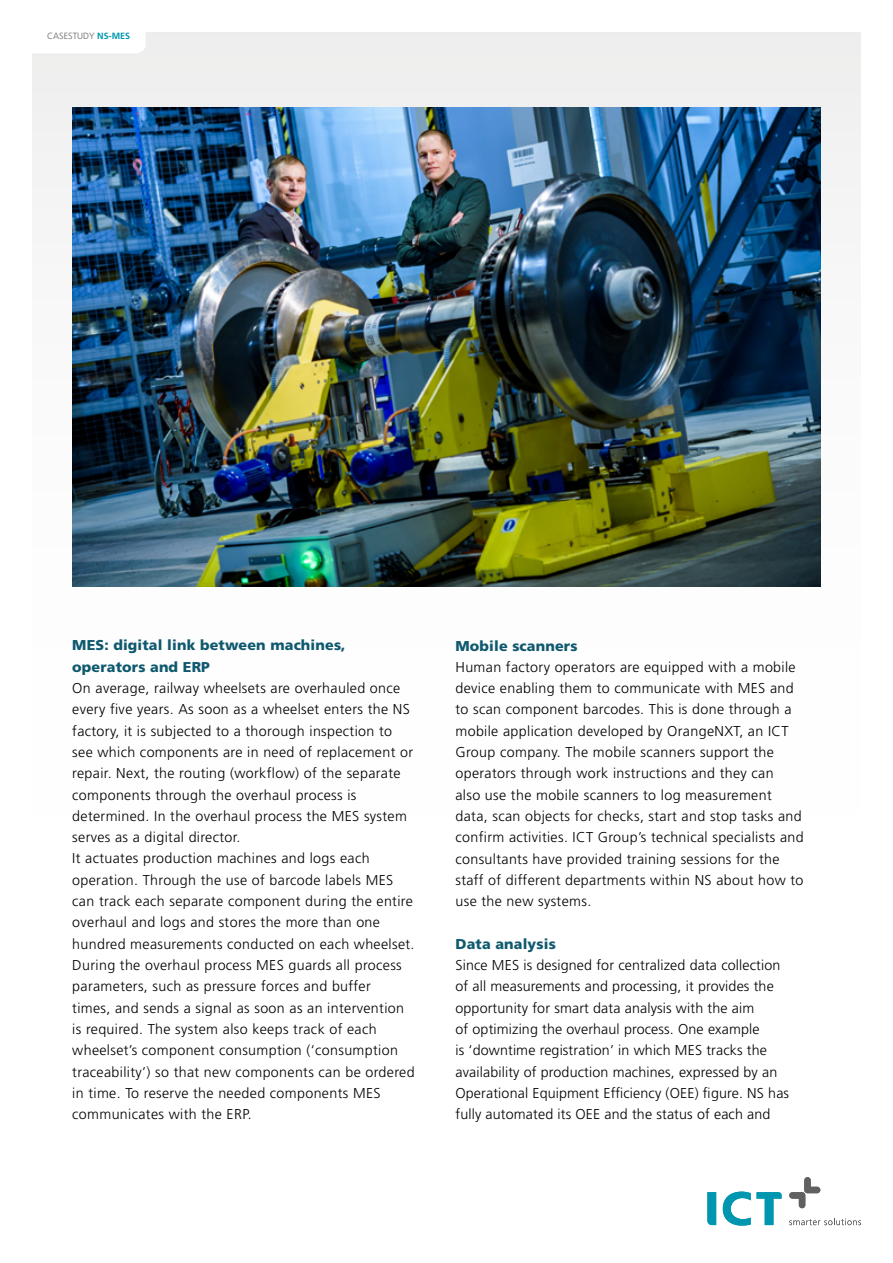
<style>
.page{position:relative;width:893px;height:1263px;background:#fff}
.page>*{position:absolute;margin:0;border:0;box-sizing:border-box;transform-origin:0 0}
.t1{font:300 14.25px/21.3px "Frutiger LT Std";letter-spacing:.025em;color:#000}
.t2{font:900 14.25px/21.3px "Frutiger LT Std";letter-spacing:.01em;color:#0f596e}
.t3{font:300 9px "Frutiger LT Std";color:#616160}
.s1{font-weight:700;color:#0097b1}
</style>
<div class="page">
<div style="left:32px;top:32px;width:829px;height:1194px;background:linear-gradient(to bottom,#f3f3f3,#fff)"></div>
<svg style="left:32px;top:32px;width:114px;height:21px"></svg>
<svg style="left:789px;top:1177px;width:31px;height:31px"></svg>
<svg style="left:723px;top:1191px;width:28px;height:34px"></svg>
<svg style="left:707px;top:1192px;width:9px;height:33px"></svg>
<svg style="left:757px;top:1192px;width:25px;height:33px"></svg>
<svg style="left:789px;top:1218px;width:72px;height:7px"></svg>
<img style="left:72px;top:107px;width:749px;height:479px">
<div style="left:860px;top:3px;width:32px;height:1078px;background:#fff"></div>
<p class="t3" style="left:47px;top:31px;width:85px">CASESTUDY <span class="s1">NS-MES</span></p>
<p class="t2" style="left:72px;top:635px;width:275px">MES: digital link between machines, operators and ERP</p>
<p class="t1" style="left:72px;top:678px;width:344px">On average, railway wheelsets are overhauled once every five years. As soon as a wheelset enters the NS factory, it is subjected to a thorough inspection to see which components are in need of replacement or repair. Next, the routing (workflow) of the separate components through the overhaul process is determined. In the overhaul process the MES system serves as a digital director.<br>It actuates production machines and logs each operation. Through the use of barcode labels MES can track each separate component during the entire overhaul and logs and stores the more than one hundred measurements conducted on each wheelset.<br>During the overhaul process MES guards all process parameters, such as pressure forces and buffer<br>times, and sends a signal as soon as an intervention is required. The system also keeps track of each wheelset’s component consumption (‘consumption traceability’) so that new components can be ordered in time. To reserve the needed components MES communicates with the ERP.</p>
<p class="t2" style="left:455px;top:635px;width:123px">Mobile scanners</p>
<p class="t1" style="left:455px;top:656px;width:350px">Human factory operators are equipped with a mobile device enabling them to communicate with MES and to scan component barcodes. This is done through a mobile application developed by OrangeNXT, an ICT Group company. The mobile scanners support the operators through work instructions and they can<br>also use the mobile scanners to log measurement data, scan objects for checks, start and stop tasks and confirm activities. ICT Group’s technical specialists and consultants have provided training sessions for the staff of different departments within NS about how to use the new systems.</p>
<p class="t2" style="left:455px;top:933px;width:102px">Data analysis</p>
<p class="t1" style="left:455px;top:955px;width:335px">Since MES is designed for centralized data collection of all measurements and processing, it provides the opportunity for smart data analysis with the aim<br>of optimizing the overhaul process. One example<br>is ‘downtime registration’ in which MES tracks the availability of production machines, expressed by an Operational Equipment Efficiency (OEE) figure. NS has fully automated its OEE and the status of each and</p>
</div>
